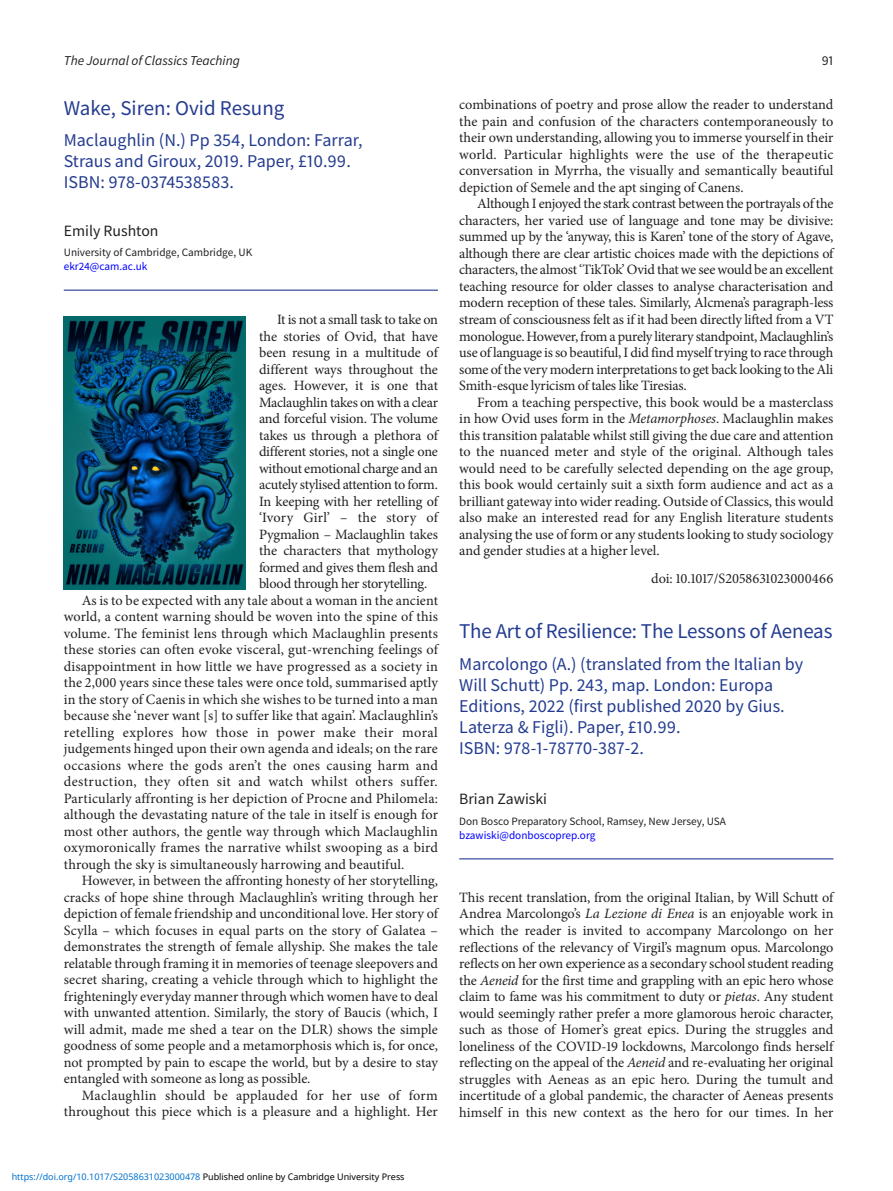
<style>
.page{position:relative;width:893px;height:1191px;background:#fff}
.page>*{position:absolute;margin:0;border:0;box-sizing:border-box;transform-origin:0 0}
.t1{font:21px "Source Sans Pro";letter-spacing:-.01em;color:#243c90}
.t2{font:18px/21px "Source Sans Pro";color:#243c90}
.t3{font:15.75px "Source Sans Pro";color:#231f20}
.t4{font:14.25px/16.5px "Minion Pro";letter-spacing:.005em;color:#231f20;text-align:justify}
.t5{font:14.25px "Minion Pro";letter-spacing:-.02em;color:#231f20}
.t6{font:14.25px "Minion Pro";letter-spacing:.03em;color:#231f20}
.t7{font:14.25px "Minion Pro";letter-spacing:-.015em;color:#231f20}
.t8{font:italic 13.5px "Source Sans Pro";color:#231f20}
.t9{font:13.5px "Source Sans Pro";color:#231f20}
.t10{font:11.25px "Source Sans Pro";color:#231f20}
.t11{font:11.25px "Source Sans Pro";color:#00f}
.t12{font:9px "Noto Sans";color:#0172cf}
.s1{font-style:italic}
.s2{color:#000}
</style>
<div class="page">
<hr style="left:64px;top:290px;width:374px;height:1px;background:#243c90">
<img style="left:64px;top:316px;width:181px;height:273px">
<hr style="left:459px;top:858px;width:374px;height:1px;background:#243c90">
<p class="t8" style="left:64px;top:51px;width:178px">The Journal of Classics Teaching</p>
<p class="t9" style="left:822px;top:51px;width:13px">91</p>
<p class="t4" style="left:459px;top:97px;width:376px">combinations of poetry and prose allow the reader to understand the pain and confusion of the characters contemporaneously to their own understanding, allowing you to immerse yourself in their world. Particular highlights were the use of the therapeutic conversation in Myrrha, the visually and semantically beautiful depiction of Semele and the apt singing of Canens.</p>
<p class="t4" style="left:459px;top:196px;width:376px;text-indent:18px">Although I enjoyed the stark contrast between the portrayals of the characters, her varied use of language and tone may be divisive: summed up by the ‘anyway, this is Karen’ tone of the story of Agave, although there are clear artistic choices made with the depictions of characters, the almost ‘TikTok’ Ovid that we see would be an excellent teaching resource for older classes to analyse characterisation and modern reception of these tales. Similarly, Alcmena’s paragraph-less stream of consciousness felt as if it had been directly lifted from a VT monologue. However, from a purely literary standpoint, Maclaughlin’s use of language is so beautiful, I did find myself trying to race through some of the very modern interpretations to get back looking to the Ali Smith-esque lyricism of tales like Tiresias.</p>
<p class="t4" style="left:459px;top:394px;width:376px;text-indent:18px">From a teaching perspective, this book would be a masterclass in how Ovid uses form in the <span class="s1">Metamorphoses</span>. Maclaughlin makes this transition palatable whilst still giving the due care and attention to the nuanced meter and style of the original. Although tales would need to be carefully selected depending on the age group, this book would certainly suit a sixth form audience and act as a brilliant gateway into wider reading. Outside of Classics, this would also make an interested read for any English literature students analysing the use of form or any students looking to study sociology and gender studies at a higher level.</p>
<p class="t4" style="left:651px;top:570px;width:184px">doi: 10.1017/S2058631023000466</p>
<h1 class="t1" style="left:64px;top:94px;width:222px">Wake, Siren: Ovid Resung</h1>
<p class="t2" style="left:64px;top:130px;width:300px">Maclaughlin (N.) Pp 354, London: Farrar,<br>Straus and Giroux, 2019. Paper, £10.99.<br>ISBN: 978-0374538583.</p>
<p class="t3" style="left:64px;top:220px;width:96px">Emily Rushton</p>
<p class="t10" style="left:64px;top:245px;width:190px">University of Cambridge, Cambridge, UK</p>
<p class="t11" style="left:64px;top:259px;width:85px">ekr24@cam.ac.uk</p>
<p class="t5" style="left:277px;top:310px;width:162px">It is not a small task to take on</p>
<p class="t4" style="left:259px;top:328px;width:180px">the stories of Ovid, that have</p>
<p class="t4" style="left:259px;top:344px;width:180px">been resung in a multitude of</p>
<p class="t4" style="left:259px;top:361px;width:180px">different ways throughout the</p>
<p class="t4" style="left:259px;top:377px;width:180px">ages. However, it is one that</p>
<p class="t5" style="left:259px;top:392px;width:180px">Maclaughlin takes on with a clear</p>
<p class="t7" style="left:259px;top:409px;width:180px">and forceful vision. The volume</p>
<p class="t4" style="left:259px;top:427px;width:181px">takes us through a plethora of</p>
<p class="t7" style="left:259px;top:442px;width:180px">different stories, not a single one</p>
<p class="t5" style="left:259px;top:458px;width:180px">without emotional charge and an</p>
<p class="t5" style="left:259px;top:475px;width:180px">acutely stylised attention to form.</p>
<p class="t4" style="left:259px;top:493px;width:181px">In keeping with her retelling of</p>
<p class="t4" style="left:259px;top:509px;width:180px">‘Ivory Girl’ – the story of</p>
<p class="t4" style="left:259px;top:526px;width:180px">Pygmalion – Maclaughlin takes</p>
<p class="t4" style="left:259px;top:542px;width:181px">the characters that mythology</p>
<p class="t5" style="left:259px;top:557px;width:180px">formed and gives them flesh and</p>
<p class="t7" style="left:259px;top:574px;width:170px">blood through her storytelling.</p>
<p class="t4" style="left:82px;top:592px;width:358px">As is to be expected with any tale about a woman in the ancient</p>
<p class="t4" style="left:64px;top:608px;width:376px">world, a content warning should be woven into the spine of this</p>
<p class="t4" style="left:64px;top:625px;width:376px">volume. The feminist lens through which Maclaughlin presents</p>
<p class="t4" style="left:64px;top:641px;width:376px">these stories can often evoke visceral, gut-wrenching feelings of</p>
<p class="t4" style="left:64px;top:658px;width:376px">disappointment in how little we have progressed as a society in</p>
<p class="t4" style="left:64px;top:674px;width:376px">the 2,000 years since these tales were once told, summarised aptly</p>
<p class="t4" style="left:64px;top:691px;width:376px">in the story of Caenis in which she wishes to be turned into a man</p>
<p class="t4" style="left:64px;top:707px;width:376px">because she ‘never want [s] to suffer like that again’. Maclaughlin’s</p>
<p class="t6" style="left:64px;top:722px;width:376px">retelling explores how those in power make their moral</p>
<p class="t4" style="left:64px;top:740px;width:376px">judgements hinged upon their own agenda and ideals; on the rare</p>
<p class="t4" style="left:64px;top:757px;width:376px">occasions where the gods aren’t the ones causing harm and</p>
<p class="t6" style="left:64px;top:772px;width:376px">destruction, they often sit and watch whilst others suffer.</p>
<p class="t4" style="left:64px;top:790px;width:376px">Particularly affronting is her depiction of Procne and Philomela:</p>
<p class="t4" style="left:64px;top:806px;width:376px">although the devastating nature of the tale in itself is enough for</p>
<p class="t4" style="left:64px;top:823px;width:376px">most other authors, the gentle way through which Maclaughlin</p>
<p class="t4" style="left:64px;top:839px;width:376px">oxymoronically frames the narrative whilst swooping as a bird</p>
<p class="t4" style="left:64px;top:856px;width:342px">through the sky is simultaneously harrowing and beautiful.</p>
<p class="t4" style="left:82px;top:872px;width:358px">However, in between the affronting honesty of her storytelling,</p>
<p class="t4" style="left:64px;top:889px;width:376px">cracks of hope shine through Maclaughlin’s writing through her</p>
<p class="t4" style="left:64px;top:905px;width:376px">depiction of female friendship and unconditional love. Her story of</p>
<p class="t4" style="left:64px;top:922px;width:376px">Scylla – which focuses in equal parts on the story of Galatea –</p>
<p class="t4" style="left:64px;top:938px;width:376px">demonstrates the strength of female allyship. She makes the tale</p>
<p class="t4" style="left:64px;top:955px;width:376px">relatable through framing it in memories of teenage sleepovers and</p>
<p class="t4" style="left:64px;top:971px;width:376px">secret sharing, creating a vehicle through which to highlight the</p>
<p class="t4" style="left:64px;top:988px;width:376px">frighteningly everyday manner through which women have to deal</p>
<p class="t4" style="left:64px;top:1004px;width:376px">with unwanted attention. Similarly, the story of Baucis (which, I</p>
<p class="t4" style="left:64px;top:1021px;width:376px">will admit, made me shed a tear on the DLR) shows the simple</p>
<p class="t4" style="left:64px;top:1037px;width:376px">goodness of some people and a metamorphosis which is, for once,</p>
<p class="t4" style="left:64px;top:1054px;width:376px">not prompted by pain to escape the world, but by a desire to stay</p>
<p class="t4" style="left:64px;top:1070px;width:248px">entangled with someone as long as possible.</p>
<p class="t4" style="left:82px;top:1087px;width:358px">Maclaughlin should be applauded for her use of form</p>
<p class="t4" style="left:64px;top:1103px;width:376px">throughout this piece which is a pleasure and a highlight. Her</p>
<h1 class="t1" style="left:459px;top:618px;width:375px">The Art of Resilience: The Lessons of Aeneas</h1>
<p class="t2" style="left:459px;top:653px;width:345px">Marcolongo (A.) (translated from the Italian by Will Schutt) Pp. 243, map. London: Europa Editions, 2022 (first published 2020 by Gius.<br>Laterza &amp; Figli). Paper, £10.99.<br>ISBN: 978-1-78770-387-2.</p>
<p class="t3" style="left:459px;top:789px;width:89px">Brian Zawiski</p>
<p class="t10" style="left:459px;top:813px;width:268px">Don Bosco Preparatory School, Ramsey, New Jersey, USA</p>
<p class="t11" style="left:459px;top:828px;width:138px">bzawiski@donboscoprep.org</p>
<p class="t4" style="left:459px;top:889px;width:376px">This recent translation, from the original Italian, by Will Schutt of Andrea Marcolongo’s <span class="s1">La Lezione di Enea</span> is an enjoyable work in which the reader is invited to accompany Marcolongo on her reflections of the relevancy of Virgil’s magnum opus. Marcolongo reflects on her own experience as a secondary school student reading the <span class="s1">Aeneid</span> for the first time and grappling with an epic hero whose claim to fame was his commitment to duty or <span class="s1">pietas</span>. Any student would seemingly rather prefer a more glamorous heroic character, such as those of Homer’s great epics. During the struggles and loneliness of the COVID-19 lockdowns, Marcolongo finds herself reflecting on the appeal of the <span class="s1">Aeneid</span> and re-evaluating her original struggles with Aeneas as an epic hero. During the tumult and incertitude of a global pandemic, the character of Aeneas presents himself in this new context as the hero for our times. In her</p>
<p class="t12" style="left:12px;top:1170px;width:394px">https://doi.org/10.1017/S2058631023000478 <span class="s2">Published online by Cambridge University Press</span></p>
</div>
